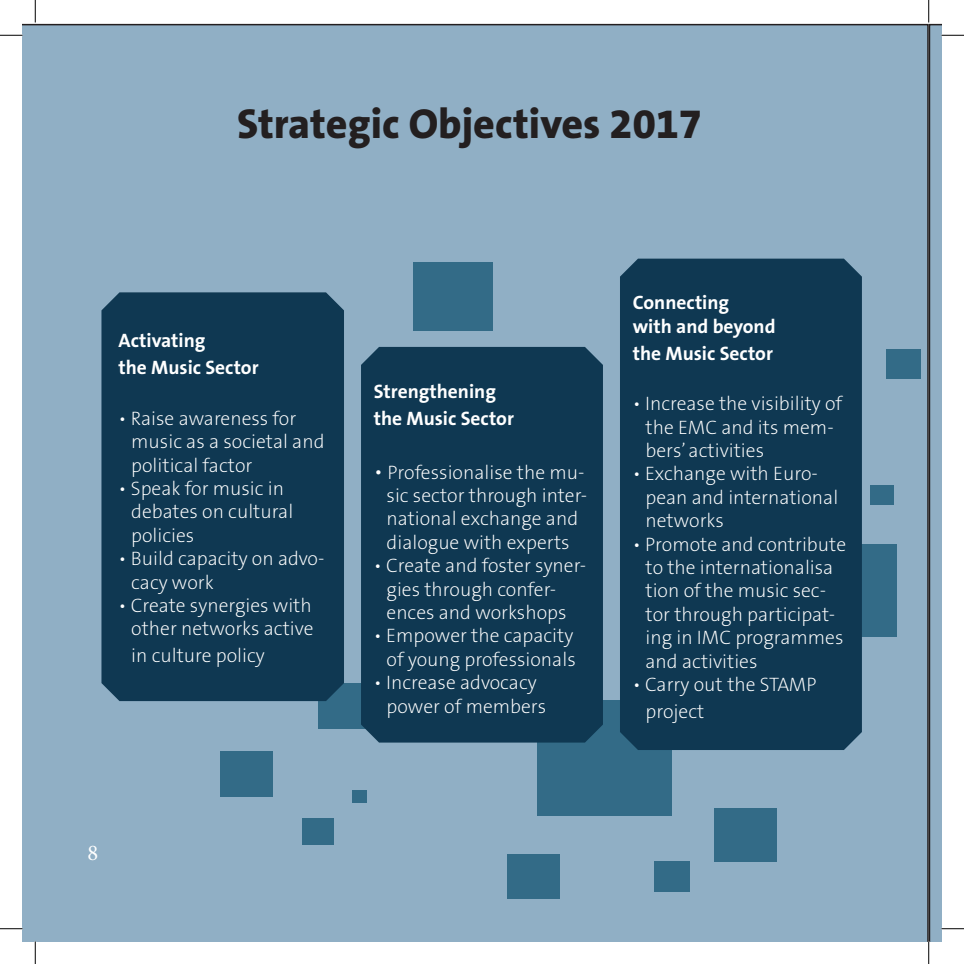
<style>
.page{position:relative;width:964px;height:964px;background:#fff}
.page>*{position:absolute;margin:0;border:0;box-sizing:border-box;transform-origin:0 0}
.t1{font:800 42px "The Sans B8";color:#231f20}
.t2{font:22.5px "Minion Pro";color:#fff}
.t3{font:200 19.5px/23.4px "The Sans B2";color:#fff}
.t4{font:700 19.5px/27px "The Sans B7";color:#fff}
.s1{font-size:22.5px}
</style>
<div class="page">
<div style="left:22px;top:24px;width:906px;height:917px;background:#90afc5"></div>
<div style="left:220px;top:751px;width:53px;height:45px;background:#336b87"></div>
<div style="left:302px;top:817px;width:31px;height:27px;background:#336b87"></div>
<div style="left:654px;top:861px;width:36px;height:31px;background:#336b87"></div>
<div style="left:507px;top:854px;width:52px;height:45px;background:#336b87"></div>
<div style="left:885px;top:349px;width:35px;height:29px;background:#336b87"></div>
<div style="left:352px;top:790px;width:14px;height:12px;background:#336b87"></div>
<div style="left:537px;top:699px;width:134px;height:116px;background:#336b87"></div>
<div style="left:413px;top:262px;width:80px;height:69px;background:#336b87"></div>
<div style="left:714px;top:807px;width:62px;height:54px;background:#336b87"></div>
<div style="left:870px;top:485px;width:23px;height:20px;background:#336b87"></div>
<div style="left:788px;top:544px;width:108px;height:93px;background:#336b87"></div>
<div style="left:318px;top:683px;width:52px;height:46px;background:#336b87"></div>
<div style="left:101px;top:292px;width:243px;height:409px;background:#0f3852"></div>
<div style="left:361px;top:347px;width:242px;height:395px;background:#0f3852"></div>
<div style="left:620px;top:258px;width:241px;height:492px;background:#0f3852"></div>
<svg style="left:0;top:35px;width:22px;height:1px"></svg>
<svg style="left:0;top:928px;width:22px;height:1px"></svg>
<svg style="left:35px;top:0;width:1px;height:22px"></svg>
<svg style="left:35px;top:941px;width:1px;height:22px"></svg>
<svg style="left:928px;top:0;width:35px;height:963px"></svg>
<h1 class="t1" style="left:237px;top:107px;width:466px">Strategic Objectives 2017</h1>
<p class="t4" style="left:118px;top:329px;width:142px">Activating<br>the Music Sector</p>
<p class="t3" style="left:131px;top:407px;width:195px;text-indent:-13px">• Raise awareness for music as a societal and political factor</p>
<p class="t3" style="left:131px;top:477px;width:163px;text-indent:-13px">• Speak for music in debates on cultural policies</p>
<p class="t3" style="left:131px;top:547px;width:195px;text-indent:-13px">• Build capacity on advo&shy;cacy work</p>
<p class="t3" style="left:118px;top:594px;width:196px;text-align:right">• Create synergies with other networks active</p>
<p class="t3" style="left:131px;top:645px;width:135px">in culture policy</p>
<p class="t2" style="left:87px;top:839px;width:12px">8</p>
<p class="t4" style="left:374px;top:379px;width:142px">Strengthening the Music Sector</p>
<p class="t3" style="left:386px;top:461px;width:202px;text-indent:-13px"><span class="s1">•</span> Professionalise the mu&shy;sic sector through inter&shy;national exchange and dialogue with experts</p>
<p class="t3" style="left:386px;top:554px;width:201px;text-indent:-13px">• Create and foster syner&shy;gies through confer&shy;ences and workshops</p>
<p class="t3" style="left:374px;top:624px;width:203px;text-align:right">• Empower the capacity of young professionals</p>
<p class="t3" style="left:386px;top:671px;width:161px;text-indent:-13px">• Increase advocacy power of members</p>
<p class="t4" style="left:632px;top:293px;width:144px;line-height:23.4px">Connecting<br>with and beyond</p>
<p class="t4" style="left:632px;top:341px;width:142px">the Music Sector</p>
<p class="t3" style="left:645px;top:392px;width:198px;text-indent:-13px">• Increase the visibility of the EMC and its mem&shy;bers’ activities</p>
<p class="t3" style="left:645px;top:462px;width:194px;text-indent:-13px">• Exchange with Euro&shy;pean and international networks</p>
<p class="t3" style="left:645px;top:533px;width:202px;text-indent:-13px">• Promote and contribute to the internationalisa tion of the music sec&shy;tor through participat&shy;ing in IMC programmes and activities</p>
<p class="t3" style="left:645px;top:671px;width:172px;line-height:27px;text-indent:-13px">• Carry out the STAMP project</p>
</div>
